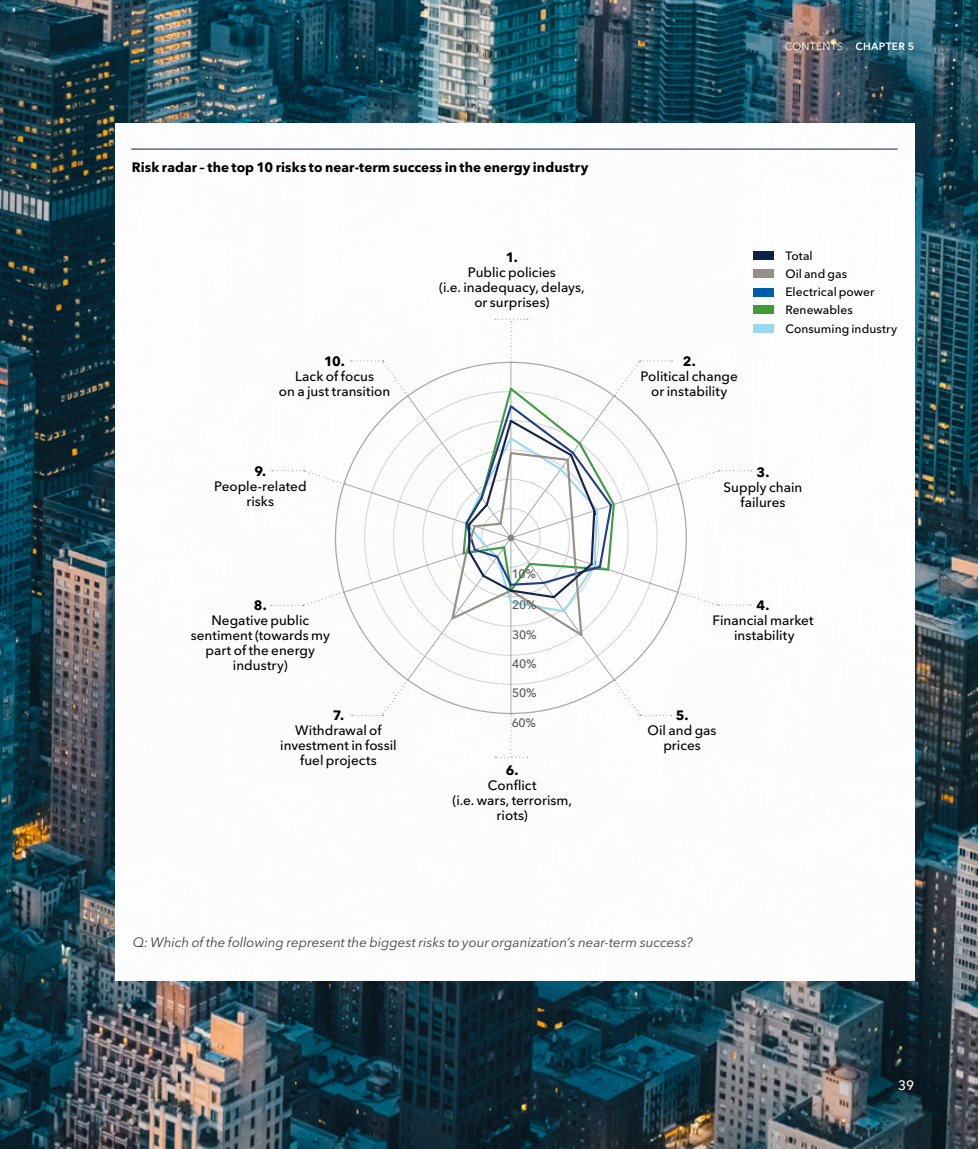
<style>
.page{position:relative;width:978px;height:1149px;background:#fff}
.page>*{position:absolute;margin:0;border:0;box-sizing:border-box;transform-origin:0 0}
.t1{font:500 13.5px/15px "Avenir Next LT Pro";color:#000;text-align:center}
.t2{font:italic 13.5px "Avenir Next LT Pro";letter-spacing:-.005em;color:#414042}
.t3{font:700 13.5px "Avenir Next LT Pro";letter-spacing:.005em;color:#000}
.t4{font:500 13.5px "Avenir Next LT Pro";color:#fff}
.t5{font:500 12.15px "Avenir Next LT Pro";letter-spacing:-.025em;color:#58595b}
.t6{font:500 12px/18.5px "Avenir Next LT Pro";letter-spacing:.005em;color:#000}
.t7{font:600 10.5px "Avenir Next LT Pro";letter-spacing:.03em;color:#fff}
.t8{font:10.5px "Avenir Next LT Pro";letter-spacing:.025em;color:#fff}
</style>
<div class="page">
<img style="left:0;top:0;width:978px;height:1148px">
<div style="left:115px;top:123px;width:799px;height:857px;background:#fff"></div>
<div style="left:753px;top:251px;width:21px;height:9px;background:#0f204b"></div>
<div style="left:753px;top:288px;width:21px;height:8px;background:#005baa"></div>
<div style="left:753px;top:269px;width:21px;height:9px;background:#988f86"></div>
<div style="left:753px;top:305px;width:21px;height:9px;background:#3f9c35"></div>
<div style="left:753px;top:324px;width:21px;height:8px;background:#98d9f0"></div>
<hr style="left:131px;top:149px;width:767px;height:1px;background:#0f204b">
<svg style="left:271px;top:319px;width:481px;height:438px"></svg>
<p class="t3" style="left:132px;top:159px;width:458px">Risk radar – the top 10 risks to near-term success in the energy industry</p>
<p class="t3" style="left:324px;top:353px;width:22px">10.</p>
<p class="t1" style="left:279px;top:369px;width:113px">Lack of focus<br>on a just transition</p>
<p class="t3" style="left:254px;top:463px;width:13px">9.</p>
<p class="t1" style="left:214px;top:478px;width:94px">People-related risks</p>
<p class="t3" style="left:254px;top:596px;width:14px">8.</p>
<p class="t1" style="left:191px;top:612px;width:141px">Negative public sentiment (towards my part of the energy industry)</p>
<p class="t3" style="left:333px;top:706px;width:13px">7.</p>
<p class="t1" style="left:280px;top:722px;width:118px">Withdrawal of investment in fossil fuel projects</p>
<p class="t3" style="left:506px;top:249px;width:14px">1.</p>
<p class="t1" style="left:439px;top:265px;width:147px">Public policies<br>(i.e. inadequacy, delays, or surprises)</p>
<p class="t5" style="left:512px;top:566px;width:26px">10%</p>
<p class="t5" style="left:512px;top:597px;width:26px">20%</p>
<p class="t5" style="left:512px;top:626px;width:26px">30%</p>
<p class="t5" style="left:512px;top:656px;width:26px">40%</p>
<p class="t5" style="left:512px;top:685px;width:26px">50%</p>
<p class="t5" style="left:512px;top:714px;width:26px">60%</p>
<p class="t3" style="left:506px;top:761px;width:14px">6.</p>
<p class="t1" style="left:452px;top:777px;width:121px">Conflict<br>(i.e. wars, terrorism, riots)</p>
<p class="t8" style="left:785px;top:41px;width:60px">CONTENTS</p>
<p class="t7" style="left:855px;top:40px;width:60px">CHAPTER 5</p>
<p class="t3" style="left:683px;top:353px;width:14px">2.</p>
<p class="t1" style="left:641px;top:368px;width:99px">Political change or instability</p>
<p class="t6" style="left:785px;top:247px;width:29px">Total</p>
<p class="t6" style="left:785px;top:283px;width:91px">Electrical power</p>
<p class="t6" style="left:785px;top:264px;width:63px">Oil and gas</p>
<p class="t6" style="left:785px;top:300px;width:113px">Renewables<br>Consuming industry</p>
<p class="t3" style="left:757px;top:464px;width:14px">3.</p>
<p class="t1" style="left:724px;top:479px;width:80px">Supply chain failures</p>
<p class="t3" style="left:757px;top:596px;width:14px">4.</p>
<p class="t1" style="left:713px;top:612px;width:102px">Financial market instability</p>
<p class="t3" style="left:676px;top:706px;width:14px">5.</p>
<p class="t1" style="left:648px;top:722px;width:71px">Oil and gas prices</p>
<p class="t2" style="left:133px;top:933px;width:561px">Q: Which of the following represent the biggest risks to your organization’s near-term success?</p>
<p class="t4" style="left:898px;top:1077px;width:18px">39</p>
</div>
